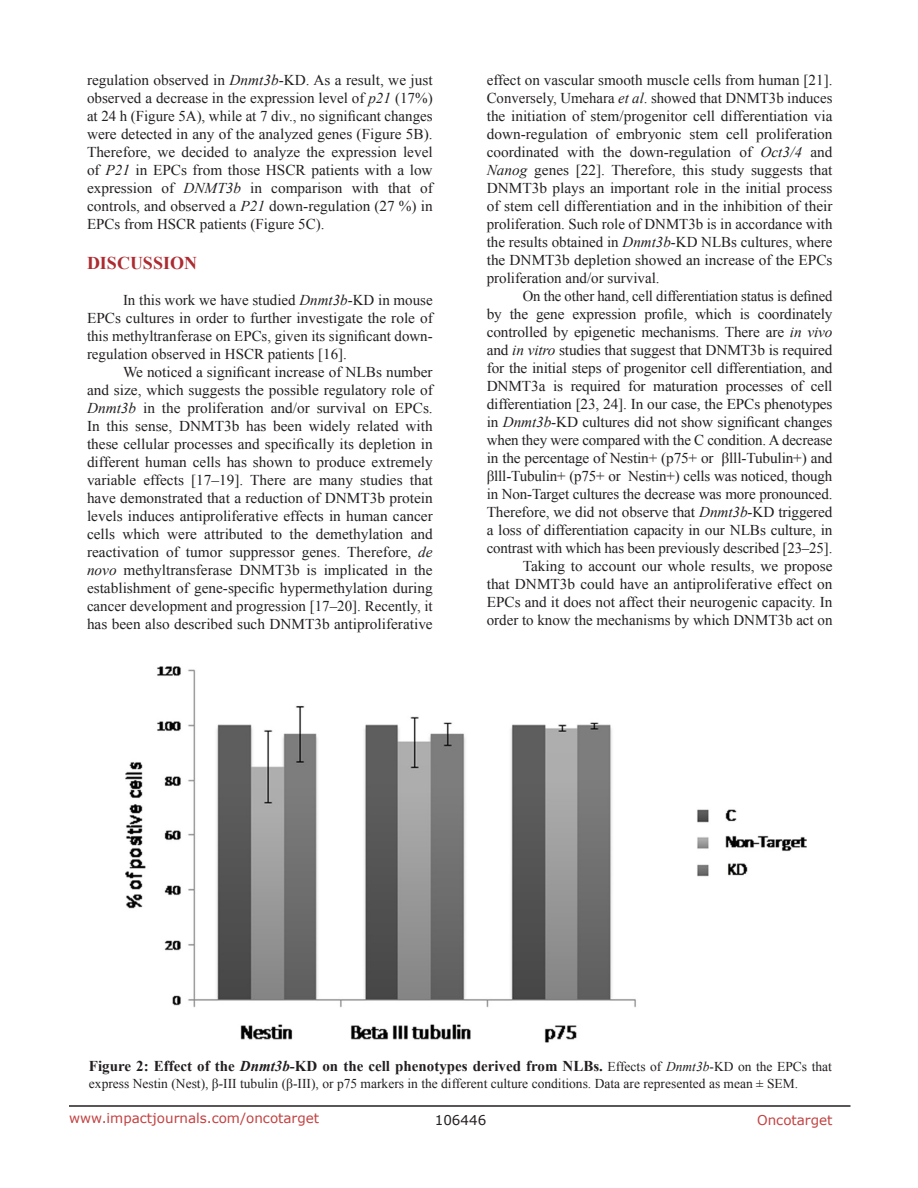
<style>
.page{position:relative;width:918px;height:1188px;background:#fff}
.page>*{position:absolute;margin:0;border:0;box-sizing:border-box;transform-origin:0 0}
.Heading{font:700 18px "Times New Roman";color:#ac2b31}
.BodyText{font:15px/18px "Times New Roman";color:#231f20;text-align:justify}
.Figuretrx{font:700 15px "Times New Roman";color:#231f20}
.Figuretrx-2{font:13.5px "Times New Roman";color:#231f20}
.t1{font:13.5px "Verdana";color:#c24141}
.t2{font:13.5px "Verdana";color:#231f20}
.s1{font-style:italic}
.s2{font-weight:400;font-size:13.5px}
.s3{font-weight:400;font-style:italic;font-size:13.5px}
</style>
<div class="page">
<hr style="left:69px;top:1105px;width:781px;height:2px;background:#231f20">
<img style="left:126px;top:666px;width:680px;height:376px">
<p class="BodyText" style="left:87px;top:71px;width:347px">regulation observed in <span class="s1">Dnmt3b</span>-KD. As a result, we just observed a decrease in the expression level of <span class="s1">p21</span> (17%) at 24 h (Figure 5A), while at 7 div., no significant changes were detected in any of the analyzed genes (Figure 5B).<br>Therefore, we decided to analyze the expression level of <span class="s1">P21</span> in EPCs from those HSCR patients with a low expression of <span class="s1">DNMT3b</span> in comparison with that of controls, and observed a <span class="s1">P21</span> down-regulation (27 %) in EPCs from HSCR patients (Figure 5C).</p>
<p class="Heading" style="left:87px;top:251px;width:112px">DISCUSSION</p>
<p class="BodyText" style="left:87px;top:291px;width:347px;text-indent:36px">In this work we have studied <span class="s1">Dnmt3b</span>-KD in mouse EPCs cultures in order to further investigate the role of this methyltranferase on EPCs, given its significant down&shy;regulation observed in HSCR patients [16].</p>
<p class="BodyText" style="left:87px;top:363px;width:347px;text-indent:36px">We noticed a significant increase of NLBs number and size, which suggests the possible regulatory role of <span class="s1">Dnmt3b</span> in the proliferation and/or survival on EPCs.<br>In this sense, DNMT3b has been widely related with these cellular processes and specifically its depletion in different human cells has shown to produce extremely variable effects [17–19]. There are many studies that have demonstrated that a reduction of DNMT3b protein levels induces antiproliferative effects in human cancer cells which were attributed to the demethylation and reactivation of tumor suppressor genes. Therefore, <span class="s1">de novo</span> methyltransferase DNMT3b is implicated in the establishment of gene-specific hypermethylation during cancer development and progression [17–20]. Recently, it has been also described such DNMT3b antiproliferative</p>
<p class="BodyText" style="left:487px;top:71px;width:347px">effect on vascular smooth muscle cells from human [21].<br>Conversely, Umehara <span class="s1">et al</span>. showed that DNMT3b induces the initiation of stem/progenitor cell differentiation via down-regulation of embryonic stem cell proliferation coordinated with the down-regulation of <span class="s1">Oct3/4</span> and <span class="s1">Nanog</span> genes [22]. Therefore, this study suggests that DNMT3b plays an important role in the initial process of stem cell differentiation and in the inhibition of their proliferation. Such role of DNMT3b is in accordance with the results obtained in <span class="s1">Dnmt3b-</span>KD NLBs cultures, where the DNMT3b depletion showed an increase of the EPCs proliferation and/or survival.</p>
<p class="BodyText" style="left:487px;top:287px;width:347px;text-indent:36px">On the other hand, cell differentiation status is defined by the gene expression profile, which is coordinately controlled by epigenetic mechanisms. There are <span class="s1">in vivo </span>and <span class="s1">in vitro</span> studies that suggest that DNMT3b is required for the initial steps of progenitor cell differentiation, and DNMT3a is required for maturation processes of cell differentiation [23, 24]. In our case, the EPCs phenotypes in <span class="s1">Dnmt3b</span>-KD cultures did not show significant changes when they were compared with the C condition. A decrease in the percentage of Nestin+ (p75+ or βlll-Tubulin+) and βlll-Tubulin+ (p75+ or Nestin+) cells was noticed, though in Non-Target cultures the decrease was more pronounced.<br>Therefore, we did not observe that <span class="s1">Dnmt3b-</span>KD triggered a loss of differentiation capacity in our NLBs culture, in contrast with which has been previously described [23–25].</p>
<p class="BodyText" style="left:487px;top:557px;width:347px;text-indent:36px">Taking to account our whole results, we propose that DNMT3b could have an antiproliferative effect on EPCs and it does not affect their neurogenic capacity. In order to know the mechanisms by which DNMT3b act on</p>
<p class="Figuretrx" style="left:89px;top:1056px;width:745px">Figure 2: Effect of the <span class="s1">Dnmt3b</span>-KD on the cell phenotypes derived from NLBs. <span class="s2">Effects of</span> <span class="s3">Dnmt3b</span><span class="s2">-KD on the EPCs that</span></p>
<p class="Figuretrx-2" style="left:89px;top:1074px;width:711px">express Nestin (Nest), β-III tubulin (β-III), or p75 markers in the different culture conditions. Data are represented as mean ± SEM.</p>
<p class="t1" style="left:69px;top:1109px;width:252px">www.impactjournals.com/oncotarget</p>
<p class="t2" style="left:435px;top:1111px;width:53px">106446</p>
<p class="t1" style="left:757px;top:1111px;width:77px">Oncotarget</p>
</div>
